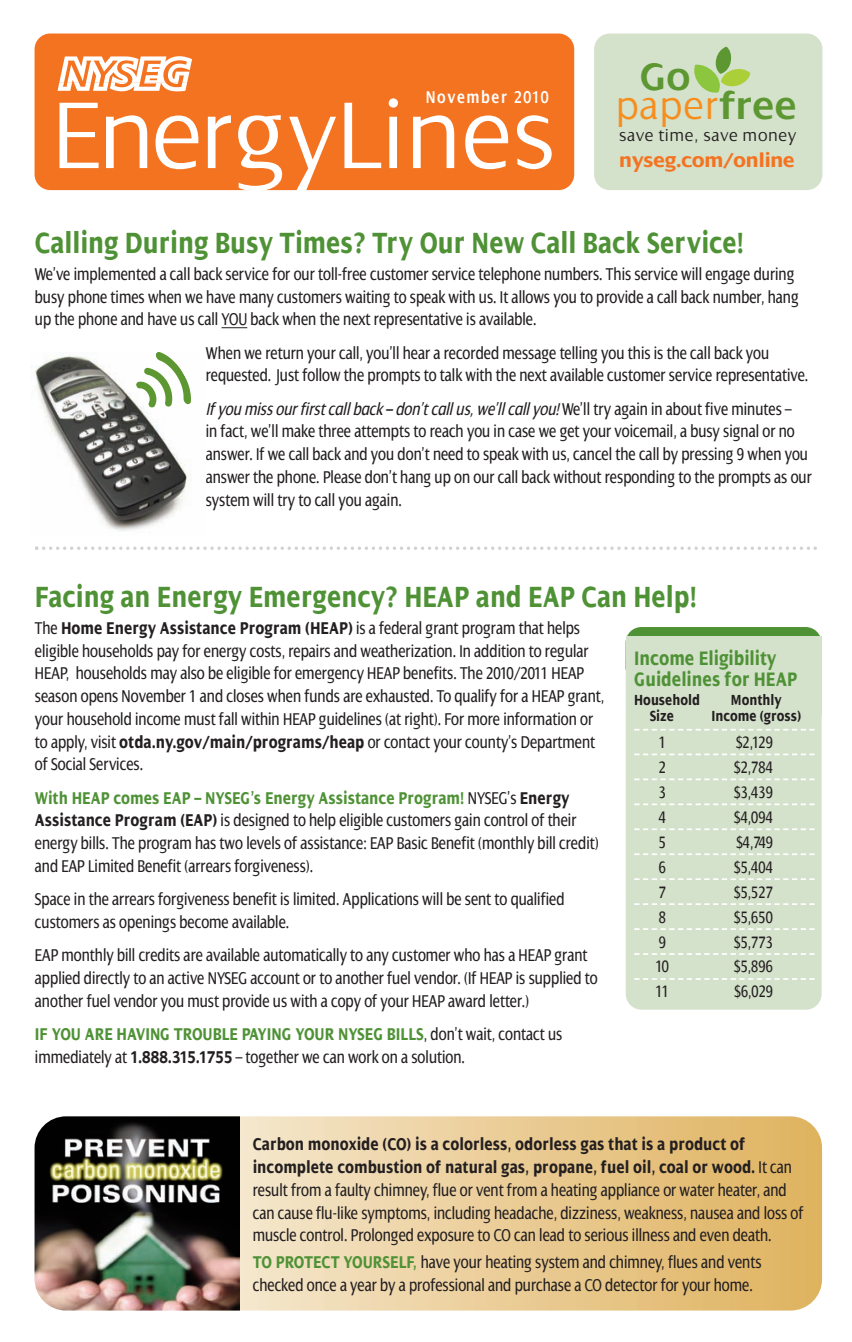
<style>
.page{position:relative;width:852px;height:1342px;background:#fff}
.page>*{position:absolute;margin:0;border:0;box-sizing:border-box;transform-origin:0 0}
.t1{font:300 102.02px "Dialog";color:#fff}
.t2{font:300 41.12px "Dialog";letter-spacing:.02em;color:#f68e1e}
.t3{font:600 41.12px "Dialog";color:#5c9731}
.t4{font:700 condensed 31.5px "Dialog";color:#4f9236}
.t5{font:700 condensed 21px/21px "Dialog";color:#4f9236}
.t6{font:700 21px "Dialog";color:#f47321}
.t7{font:condensed 18.38px/22.8px "Dialog";color:#231f20}
.t8{font:600 condensed 18.38px "Dialog";letter-spacing:.085em;color:#fff}
.t9{font:condensed 17.85px "Dialog";color:#231f20}
.t10{font:300 17.68px "Dialog";letter-spacing:.03em;color:#231f20}
.t11{font:700 condensed 15.75px "Dialog";color:#231f20}
.s1{font-weight:600;color:#5c9731}
.s2{font-style:italic}
.s3{font-weight:700}
.s4{font-weight:700;color:#4f9236}
</style>
<div class="page">
<div style="left:35px;top:33px;width:539px;height:157px;background:#f47321;border-radius:16px"></div>
<div style="left:594px;top:33px;width:228px;height:157px;background:#d4e1cb;border-radius:16px"></div>
<svg style="left:694px;top:47px;width:56px;height:46px"></svg>
<svg style="left:58px;top:56px;width:134px;height:36px"></svg>
<svg style="left:35px;top:1116px;width:787px;height:194px;background:#e9cb94"></svg>
<img style="left:35px;top:1116px;width:205px;height:194px">
<svg style="left:35px;top:546px;width:782px;height:4px"></svg>
<div style="left:626px;top:645px;width:196px;height:364px;background:#d4e1cb;border-radius:16px"></div>
<div style="left:626px;top:627px;width:195px;height:56px;background:#4f9236;border-radius:16px"></div>
<svg style="left:222px;top:327px;width:25px;height:1px"></svg>
<div style="left:626px;top:636px;width:195px;height:80px;background:#d4e1cb"></div>
<svg style="left:634px;top:729px;width:181px;height:1px"></svg>
<svg style="left:634px;top:753px;width:181px;height:2px"></svg>
<svg style="left:634px;top:778px;width:181px;height:2px"></svg>
<svg style="left:634px;top:803px;width:181px;height:2px"></svg>
<svg style="left:634px;top:828px;width:181px;height:2px"></svg>
<svg style="left:634px;top:853px;width:181px;height:2px"></svg>
<svg style="left:634px;top:878px;width:181px;height:1px"></svg>
<svg style="left:634px;top:903px;width:181px;height:1px"></svg>
<svg style="left:634px;top:928px;width:181px;height:1px"></svg>
<svg style="left:634px;top:953px;width:181px;height:1px"></svg>
<svg style="left:634px;top:978px;width:181px;height:1px"></svg>
<img style="left:35px;top:355px;width:153px;height:176px">
<svg style="left:136px;top:352px;width:55px;height:55px"></svg>
<p class="t8" style="left:426px;top:85px;width:124px">November 2010</p>
<h1 class="t1" style="left:52px;top:73px;width:505px">EnergyLines</h1>
<h2 class="t3" style="left:640px;top:52px;width:51px">Go</h2>
<h2 class="t2" style="left:616px;top:80px;width:182px">paper<span class="s1">free</span></h2>
<p class="t10" style="left:619px;top:125px;width:178px">save time, save money</p>
<p class="t6" style="left:619px;top:148px;width:177px">nyseg.com/online</p>
<h3 class="t4" style="left:35px;top:224px;width:710px">Calling During Busy Times? Try Our New Call Back Service!</h3>
<p class="t7" style="left:35px;top:262px;width:765px">We’ve implemented a call back service for our toll-free customer service telephone numbers. This service will engage during busy phone times when we have many customers waiting to speak with us. It allows you to provide a call back number, hang up the phone and have us call YOU back when the next representative is available.</p>
<p class="t7" style="left:206px;top:341px;width:604px">When we return your call, you’ll hear a recorded message telling you this is the call back you requested. Just follow the prompts to talk with the next available customer service representative.</p>
<p class="t7" style="left:206px;top:396px;width:608px"><span class="s2">If you miss our first call back – don’t call us, we’ll call you!</span> We’ll try again in about five minutes –<br>in fact, we’ll make three attempts to reach you in case we get your voicemail, a busy signal or no answer. If we call back and you don’t need to speak with us, cancel the call by pressing 9 when you answer the phone. Please don’t hang up on our call back without responding to the prompts as our system will try to call you again.</p>
<h3 class="t4" style="left:35px;top:578px;width:663px">Facing an Energy Emergency? HEAP and EAP Can Help!</h3>
<p class="t7" style="left:35px;top:616px;width:571px">The <span class="s3">Home Energy Assistance Program (HEAP)</span> is a federal grant program that helps eligible households pay for energy costs, repairs and weatherization. In addition to regular HEAP, households may also be eligible for emergency HEAP benefits. The 2010/2011 HEAP season opens November 1 and closes when funds are exhausted. To qualify for a HEAP grant, your household income must fall within HEAP guidelines (at right). For more information or to apply, visit <span class="s3">otda.ny.gov/main/programs/heap</span> or contact your county’s Department of Social Services.</p>
<p class="t7" style="left:35px;top:785px;width:565px"><span class="s4">With HEAP comes EAP – NYSEG’s Energy Assistance Program!</span> NYSEG’s <span class="s3">Energy Assistance Program (EAP)</span> is designed to help eligible customers gain control of their energy bills. The program has two levels of assistance: EAP Basic Benefit (monthly bill credit) and EAP Limited Benefit (arrears forgiveness).</p>
<p class="t7" style="left:35px;top:887px;width:531px">Space in the arrears forgiveness benefit is limited. Applications will be sent to qualified customers as openings become available.</p>
<p class="t7" style="left:35px;top:943px;width:564px">EAP monthly bill credits are available automatically to any customer who has a HEAP grant applied directly to an active NYSEG account or to another fuel vendor. (If HEAP is supplied to another fuel vendor you must provide us with a copy of your HEAP award letter.)</p>
<p class="t7" style="left:35px;top:1021px;width:529px"><span class="s4">IF YOU ARE HAVING TROUBLE PAYING YOUR NYSEG BILLS</span>, don’t wait, contact us immediately at <span class="s3">1.888.315.1755</span> – together we can work on a solution.</p>
<p class="t5" style="left:634px;top:646px;width:165px">Income Eligibility<br>Guidelines for HEAP</p>
<p class="t11" style="left:634px;top:690px;width:67px">Household</p>
<p class="t11" style="left:731px;top:690px;width:52px">Monthly</p>
<p class="t11" style="left:650px;top:706px;width:26px">Size</p>
<p class="t11" style="left:711px;top:706px;width:91px">Income (gross)</p>
<p class="t9" style="left:659px;top:731px;width:9px">1</p>
<p class="t9" style="left:736px;top:731px;width:38px">$2,129</p>
<p class="t9" style="left:659px;top:756px;width:9px">2</p>
<p class="t9" style="left:734px;top:756px;width:40px">$2,784</p>
<p class="t9" style="left:659px;top:781px;width:9px">3</p>
<p class="t9" style="left:734px;top:781px;width:40px">$3,439</p>
<p class="t9" style="left:659px;top:806px;width:9px">4</p>
<p class="t9" style="left:734px;top:806px;width:40px">$4,094</p>
<p class="t9" style="left:659px;top:830px;width:9px">5</p>
<p class="t9" style="left:736px;top:830px;width:38px">$4,749</p>
<p class="t9" style="left:659px;top:855px;width:9px">6</p>
<p class="t9" style="left:734px;top:855px;width:40px">$5,404</p>
<p class="t9" style="left:659px;top:880px;width:9px">7</p>
<p class="t9" style="left:734px;top:880px;width:40px">$5,527</p>
<p class="t9" style="left:659px;top:905px;width:9px">8</p>
<p class="t9" style="left:734px;top:905px;width:40px">$5,650</p>
<p class="t9" style="left:659px;top:930px;width:9px">9</p>
<p class="t9" style="left:734px;top:930px;width:40px">$5,773</p>
<p class="t9" style="left:656px;top:955px;width:15px">10</p>
<p class="t9" style="left:734px;top:955px;width:40px">$5,896</p>
<p class="t9" style="left:656px;top:980px;width:15px">11</p>
<p class="t9" style="left:735px;top:980px;width:40px">$6,029</p>
<p class="t7" style="left:253px;top:1132px;width:552px"><span class="s3">Carbon monoxide (CO) is a colorless, odorless gas that is a product of incomplete combustion of natural gas, propane, fuel oil, coal or wood.</span> It can result from a faulty chimney, flue or vent from a heating appliance or water heater, and can cause flu-like symptoms, including headache, dizziness, weakness, nausea and loss of muscle control. Prolonged exposure to CO can lead to serious illness and even death.</p>
<p class="t7" style="left:253px;top:1249px;width:510px"><span class="s4">TO PROTECT YOURSELF,</span> have your heating system and chimney, flues and vents checked once a year by a professional and purchase a CO detector for your home.</p>
</div>
